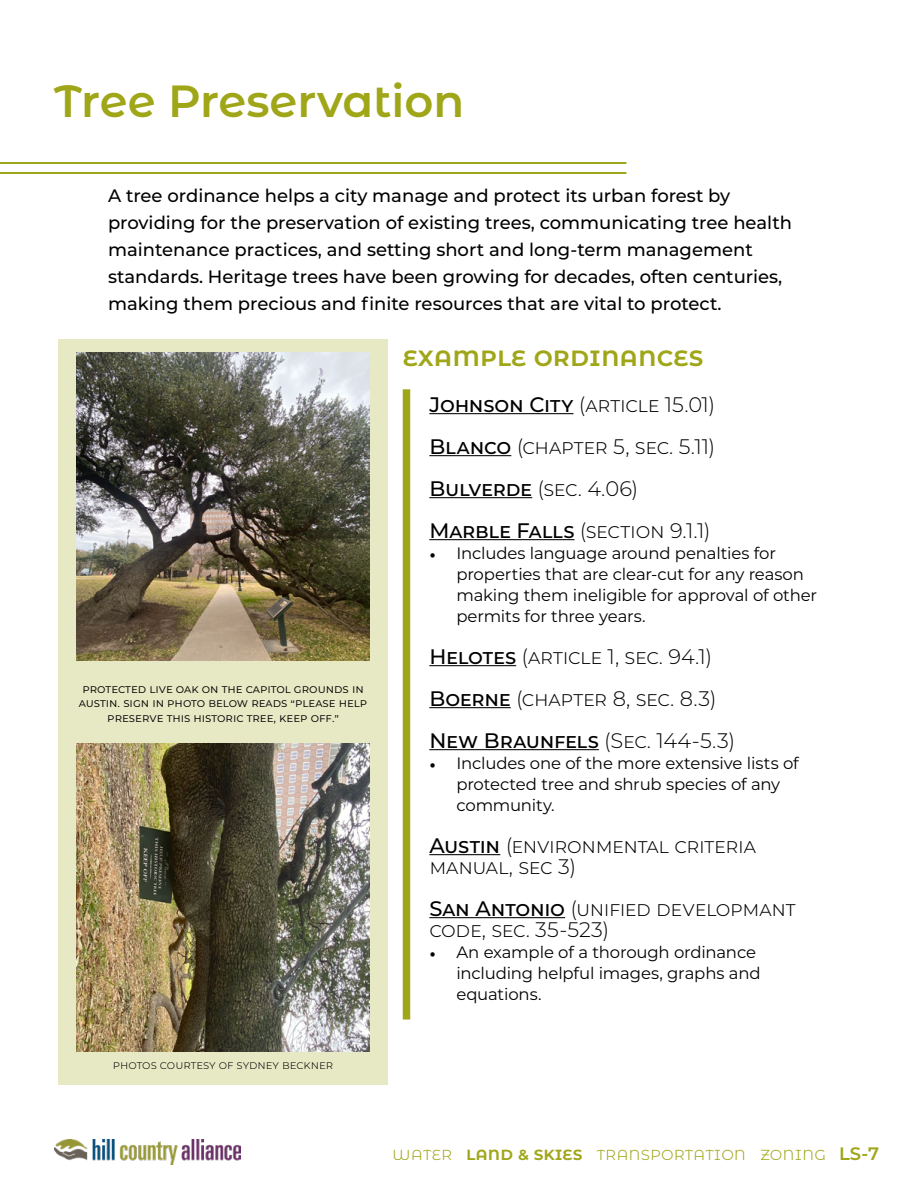
<style>
.page{position:relative;width:918px;height:1188px;background:#fff}
.page>*{position:absolute;margin:0;border:0;box-sizing:border-box;transform-origin:0 0}
.t1{font:600 45px "Montserrat";letter-spacing:-.01em;color:#9fa617}
.t2{font:600 27px "Montserrat";color:#9fa617}
.t3{font:300 21px/42px "Montserrat";letter-spacing:-.015em;color:#000}
.t4{font:500 18px/27px "Montserrat";color:#000}
.t5{font:300 18px "Montserrat";color:#9fa617}
.t6{font:16.5px/21px "Montserrat";letter-spacing:-.01em;color:#000}
.t7{font:12px/14.4px "Montserrat";color:#000;text-align:center}
.t8{font:300 12px "Montserrat";color:#000}
.s1{font-weight:500}
.s2{font-family:"Minion Pro"}
.s3{font-weight:600}
</style>
<div class="page">
<img style="left:54px;top:1139px;width:186px;height:26px">
<div style="left:58px;top:340px;width:330px;height:745px;background:#e7e9c5"></div>
<hr style="left:0;top:162px;width:626px;height:2px;background:#9fa617">
<hr style="left:0;top:172px;width:626px;height:2px;background:#9fa617">
<div style="left:403px;top:389px;width:7px;height:631px;background:#9fa617"></div>
<hr style="left:429px;top:413px;width:145px;height:1px;background:#000">
<hr style="left:429px;top:455px;width:82px;height:1px;background:#000">
<hr style="left:429px;top:497px;width:103px;height:1px;background:#000">
<hr style="left:429px;top:539px;width:146px;height:1px;background:#000">
<hr style="left:429px;top:665px;width:87px;height:1px;background:#000">
<hr style="left:429px;top:707px;width:82px;height:1px;background:#000">
<hr style="left:429px;top:749px;width:170px;height:1px;background:#000">
<hr style="left:429px;top:854px;width:71px;height:1px;background:#000">
<hr style="left:429px;top:917px;width:136px;height:1px;background:#000">
<img style="left:77px;top:743px;width:292px;height:309px">
<img style="left:77px;top:353px;width:292px;height:308px">
<h1 class="t1" style="left:54px;top:69px;width:412px">Tree Preservation</h1>
<p class="t4" style="left:108px;top:181px;width:686px">A tree ordinance helps a city manage and protect its urban forest by providing for the preservation of existing trees, communicating tree health maintenance practices, and setting short and long-term management standards. Heritage trees have been growing for decades, often centuries, making them precious and finite resources that are vital to protect.</p>
<p class="t7" style="left:79px;top:681px;width:290px">protected live oak on the capitol grounds in austin. sign in photo below reads “please help preserve this historic tree, keep off.”</p>
<p class="t8" style="left:113px;top:1057px;width:222px">photos courtesy of sydney beckner</p>
<h2 class="t2" style="left:403px;top:337px;width:302px">example ordinances</h2>
<p class="t3" style="left:429px;top:382px;width:287px"><span class="s1">Johnson City</span> (article 15.01)<br><span class="s1">Blanco</span> (chapter 5, sec. 5.11)<br><span class="s1">Bulverde</span> (sec. 4.06)<br><span class="s1">Marble Falls</span> (section 9.1.1)</p>
<p class="t6" style="left:456px;top:542px;width:362px;text-indent:-27px"><span class="s2">•</span> Includes language around penalties for properties that are clear-cut for any reason making them ineligible for approval of other permits for three years.</p>
<p class="t3" style="left:429px;top:634px;width:307px"><span class="s1">Helotes</span> (article 1, sec. 94.1)<br><span class="s1">Boerne</span> (chapter 8, sec. 8.3)<br><span class="s1">New Braunfels</span> (Sec. 144-5.3)</p>
<p class="t6" style="left:456px;top:752px;width:344px;text-indent:-27px"><span class="s2">•</span> Includes one of the more extensive lists of protected tree and shrub species of any community.</p>
<p class="t3" style="left:429px;top:834px;width:328px;line-height:21px"><span class="s1">Austin</span> (environmental criteria manual, sec 3)</p>
<p class="t3" style="left:429px;top:897px;width:368px;line-height:21px"><span class="s1">San Antonio</span> (unified developmant code, sec. 35-523)</p>
<p class="t6" style="left:456px;top:941px;width:306px;text-indent:-27px"><span class="s2">•</span> An example of a thorough ordinance including helpful images, graphs and equations.</p>
<p class="t5" style="left:392px;top:1141px;width:488px">water <span class="s3">land &amp; skies</span> transportation zoning <span class="s3">LS-7</span></p>
</div>
